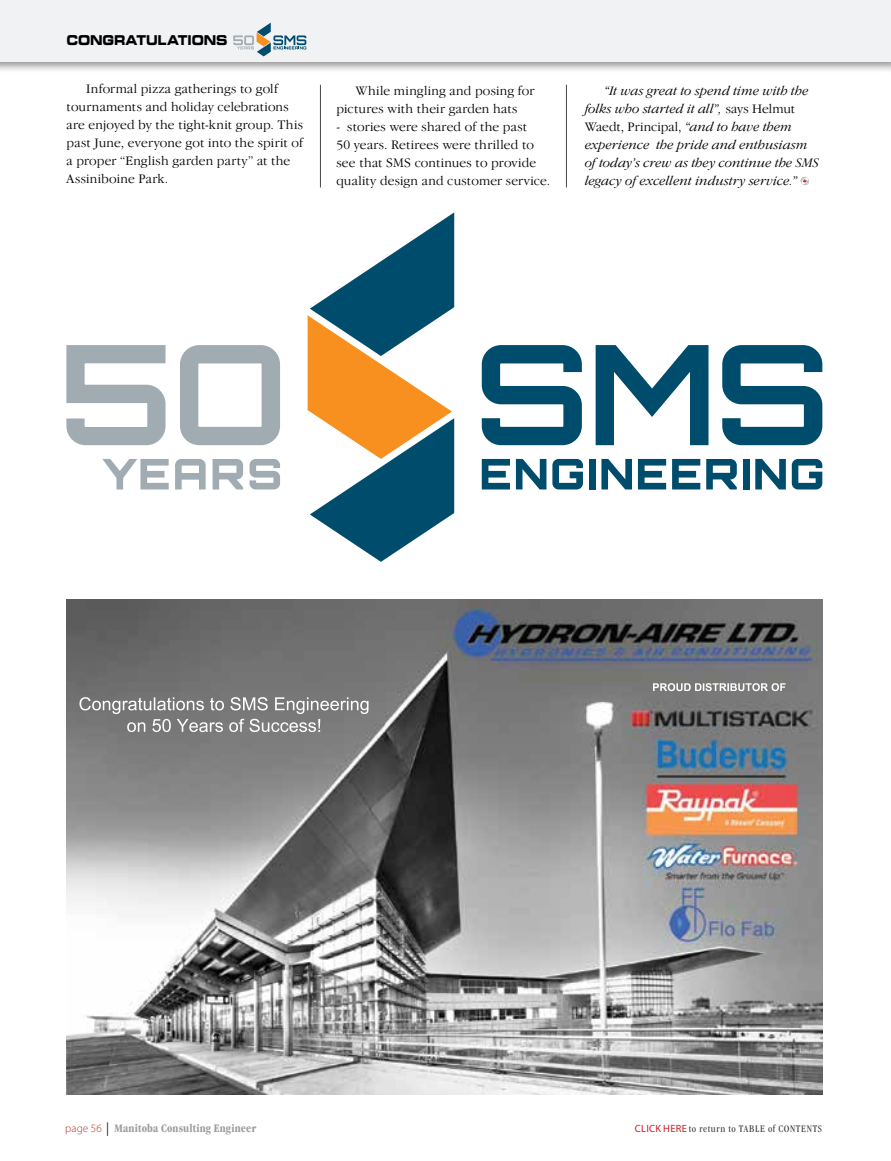
<style>
.page{position:relative;width:891px;height:1161px;background:#fff}
.page>*{position:absolute;margin:0;border:0;box-sizing:border-box;transform-origin:0 0}
.t1{font:300 13.5px/18px "Garamond IT Cby BT";letter-spacing:.015em;color:#000}
.t2{font:italic 300 13.5px/18px "Garamond IT Cby BT";letter-spacing:.005em;color:#000}
.t3{font:700 expanded 13.5px "Square 721 BT";letter-spacing:-.01em;color:#000;scale:.82 1}
.t4{font:700 condensed 12px "Garamond IT Cby BT";letter-spacing:.01em;color:#9d9ca0}
.t5{font:condensed 10.5px "Garamond IT Cby BT";letter-spacing:.055em;color:#414042}
.s1{font-style:normal}
.s2{font-family:"Myriad Pro";font-weight:300;font-stretch:normal;font-size:11.25px;color:#c0311a}
.s3{font-family:"Helvetica Neue";font-weight:300;font-stretch:normal;font-size:13.5px;color:#000}
.s4{font-family:"Myriad Pro";font-stretch:normal;color:#ca2027}
</style>
<div class="page">
<svg style="left:800px;top:177px;width:9px;height:9px"></svg>
<hr style="left:320px;top:85px;width:1px;height:103px;background:#48484a">
<hr style="left:566px;top:85px;width:1px;height:103px;background:#48484a">
<div style="left:0;top:0;width:891px;height:73px;background:#000;opacity:.42"></div>
<div style="left:0;top:0;width:891px;height:62px;background:#f0f2f3"></div>
<svg style="left:233px;top:23px;width:73px;height:33px"></svg>
<svg style="left:308px;top:212px;width:146px;height:350px"></svg>
<svg style="left:482px;top:345px;width:100px;height:100px"></svg>
<svg style="left:596px;top:345px;width:113px;height:100px"></svg>
<svg style="left:722px;top:345px;width:100px;height:100px"></svg>
<svg style="left:482px;top:459px;width:28px;height:30px"></svg>
<svg style="left:516px;top:459px;width:30px;height:30px"></svg>
<svg style="left:552px;top:459px;width:31px;height:30px"></svg>
<div style="left:589px;top:459px;width:7px;height:30px;background:#004c6c"></div>
<svg style="left:601px;top:459px;width:31px;height:30px"></svg>
<svg style="left:638px;top:459px;width:28px;height:30px"></svg>
<svg style="left:672px;top:459px;width:28px;height:30px"></svg>
<svg style="left:706px;top:459px;width:31px;height:30px"></svg>
<div style="left:743px;top:459px;width:6px;height:30px;background:#004c6c"></div>
<svg style="left:755px;top:459px;width:31px;height:30px"></svg>
<svg style="left:792px;top:459px;width:30px;height:30px"></svg>
<svg style="left:66px;top:345px;width:100px;height:100px"></svg>
<svg style="left:180px;top:345px;width:100px;height:100px"></svg>
<svg style="left:102px;top:459px;width:67px;height:31px"></svg>
<svg style="left:175px;top:459px;width:31px;height:31px"></svg>
<svg style="left:213px;top:459px;width:30px;height:30px"></svg>
<svg style="left:250px;top:459px;width:30px;height:30px"></svg>
<img style="left:66px;top:600px;width:756px;height:495px">
<p class="t3" style="left:66px;top:32px;width:198px">CONGRATULATIONS</p>
<p class="t1" style="left:67px;top:80px;width:238px;text-indent:19px">Informal pizza gatherings to golf tournaments and holiday celebrations are enjoyed by the tight-knit group. This past June, everyone got into the spirit of a proper “English garden party” at the Assiniboine Park.</p>
<p class="t1" style="left:336px;top:82px;width:199px;text-indent:19px">While mingling and posing for pictures with their garden hats</p>
<p class="t1" style="left:336px;top:118px;width:215px">- stories were shared of the past<br>50 years. Retirees were thrilled to see that SMS continues to provide quality design and customer service.</p>
<p class="t2" style="left:585px;top:82px;width:235px;text-indent:19px">“It was great to spend time with the folks who started it all”, <span class="s1">says Helmut Waedt, Principal,</span> “and to have them experience the pride and enthusiasm of today’s crew as they continue the SMS legacy of excellent industry service.”</p>
<p class="t4" style="left:65px;top:1121px;width:193px"><span class="s2">page 56</span> <span class="s3">|</span> Manitoba Consulting Engineer</p>
<p class="t5" style="left:635px;top:1123px;width:189px"><span class="s4">CLICK HERE</span> to return to TABLE of CONTENTS</p>
</div>
